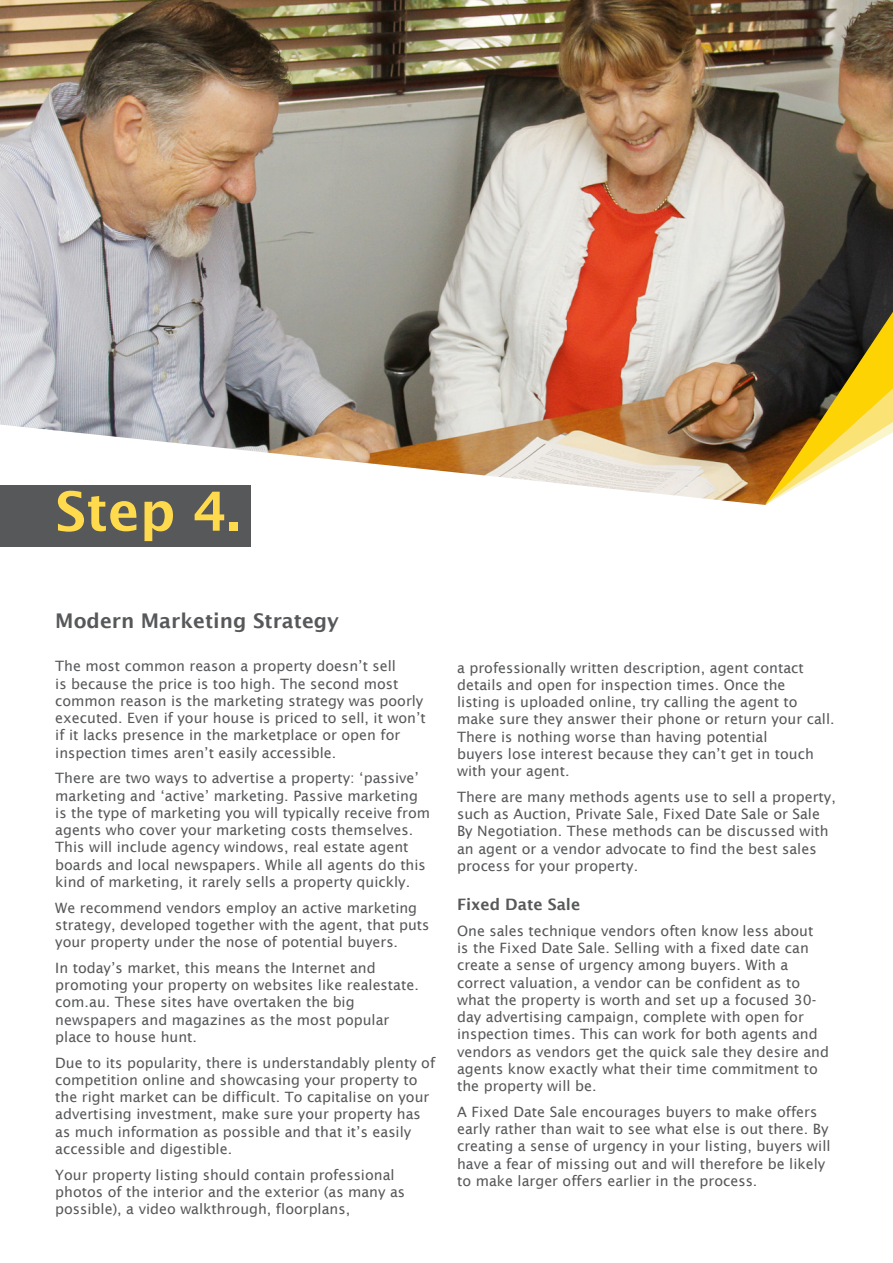
<style>
.page{position:relative;width:893px;height:1263px;background:#fff}
.page>*{position:absolute;margin:0;border:0;box-sizing:border-box;transform-origin:0 0}
.Standout{font:600 54px "Lucida Sans";color:#ffda4d}
.Heading{font:600 20.25px "Lucida Sans";color:#57585a}
.Subheading{font:600 15.75px "Lucida Sans";color:#57585a}
.Body{font:14.25px/17.2px "Lucida Sans";color:#57585a}
</style>
<div class="page">
<img style="left:0;top:0;width:893px;height:505px">
<div style="left:0;top:485px;width:251px;height:61px;background:#57585a"></div>
<svg style="left:765px;top:312px;width:128px;height:193px"></svg>
<p class="Standout" style="left:55px;top:481px;width:187px">Step 4.</p>
<p class="Heading" style="left:55px;top:610px;width:285px">Modern Marketing Strategy</p>
<p class="Body" style="left:55px;top:657px;width:372px">The most common reason a property doesn’t sell<br>is because the price is too high. The second most common reason is the marketing strategy was poorly executed. Even if your house is priced to sell, it won’t if it lacks presence in the marketplace or open for inspection times aren’t easily accessible.</p>
<p class="Body" style="left:55px;top:769px;width:376px">There are two ways to advertise a property: ‘passive’ marketing and ‘active’ marketing. Passive marketing is the type of marketing you will typically receive from agents who cover your marketing costs themselves.<br>This will include agency windows, real estate agent boards and local newspapers. While all agents do this kind of marketing, it rarely sells a property quickly.</p>
<p class="Body" style="left:55px;top:899px;width:376px">We recommend vendors employ an active marketing strategy, developed together with the agent, that puts your property under the nose of potential buyers.</p>
<p class="Body" style="left:55px;top:959px;width:365px">In today’s market, this means the Internet and promoting your property on websites like realestate. com.au. These sites have overtaken the big newspapers and magazines as the most popular place to house hunt.</p>
<p class="Body" style="left:55px;top:1054px;width:381px">Due to its popularity, there is understandably plenty of competition online and showcasing your property to the right market can be difficult. To capitalise on your advertising investment, make sure your property has as much information as possible and that it’s easily accessible and digestible.</p>
<p class="Body" style="left:55px;top:1166px;width:351px">Your property listing should contain professional photos of the interior and the exterior (as many as possible), a video walkthrough, floorplans,</p>
<p class="Body" style="left:457px;top:659px;width:379px">a professionally written description, agent contact details and open for inspection times. Once the<br>listing is uploaded online, try calling the agent to make sure they answer their phone or return your call.<br>There is nothing worse than having potential<br>buyers lose interest because they can’t get in touch with your agent.</p>
<p class="Body" style="left:457px;top:788px;width:380px">There are many methods agents use to sell a property, such as Auction, Private Sale, Fixed Date Sale or Sale By Negotiation. These methods can be discussed with an agent or a vendor advocate to find the best sales process for your property.</p>
<p class="Subheading" style="left:457px;top:895px;width:125px">Fixed Date Sale</p>
<p class="Body" style="left:457px;top:922px;width:373px">One sales technique vendors often know less about<br>is the Fixed Date Sale. Selling with a fixed date can create a sense of urgency among buyers. With a correct valuation, a vendor can be confident as to what the property is worth and set up a focused 30- day advertising campaign, complete with open for inspection times. This can work for both agents and vendors as vendors get the quick sale they desire and agents know exactly what their time commitment to the property will be.</p>
<p class="Body" style="left:457px;top:1103px;width:375px">A Fixed Date Sale encourages buyers to make offers early rather than wait to see what else is out there. By creating a sense of urgency in your listing, buyers will have a fear of missing out and will therefore be likely to make larger offers earlier in the process.</p>
</div>
